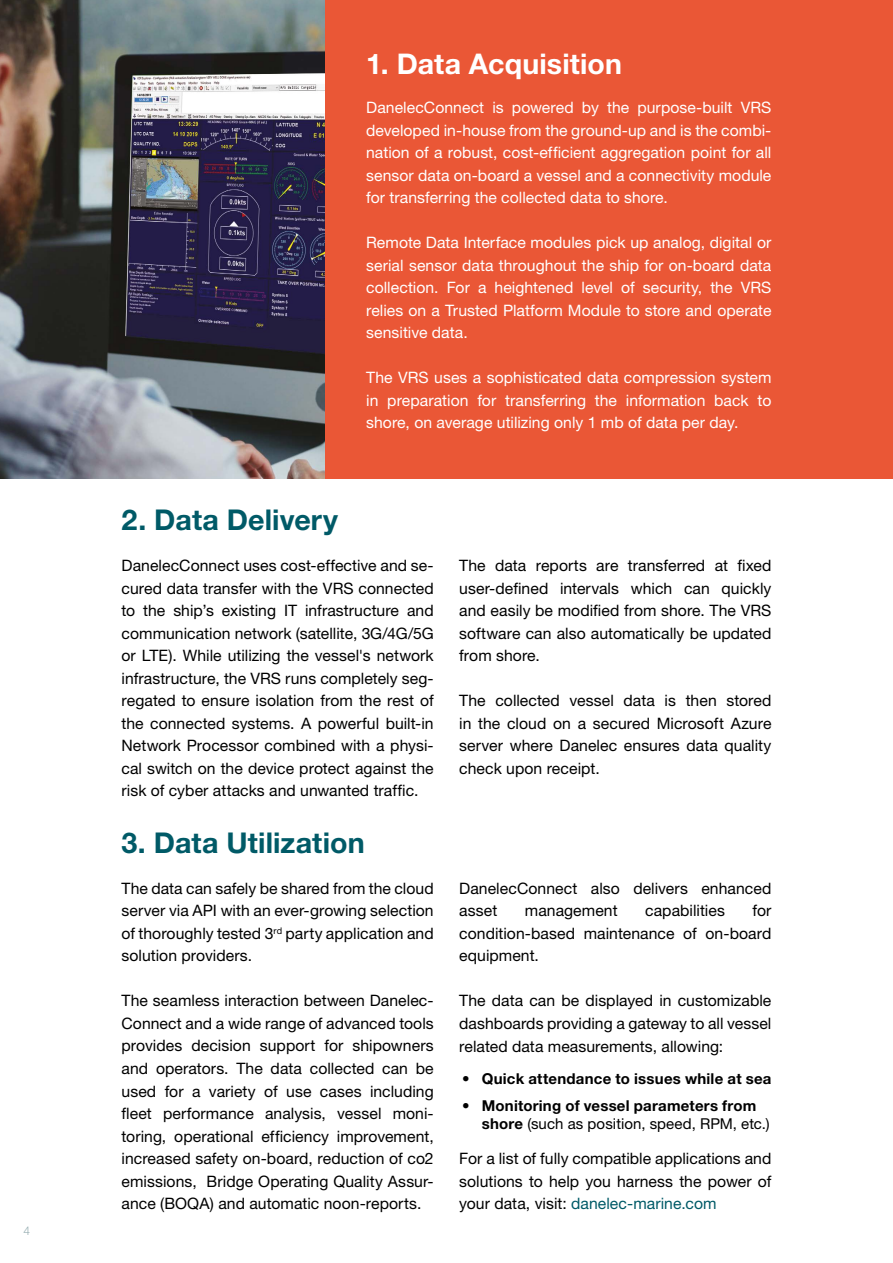
<style>
.page{position:relative;width:893px;height:1263px;background:#fff}
.page>*{position:absolute;margin:0;border:0;box-sizing:border-box;transform-origin:0 0}
.t1{font:700 28.65px "Helvetica Neue LT Pro";letter-spacing:.005em;color:#005a67}
.t2{font:700 28.5px "Helvetica Neue LT Pro";letter-spacing:.005em;color:#fff}
.t3{font:15.75px/22.5px "Helvetica Neue LT Pro";letter-spacing:.005em;color:#000;text-align:justify}
.t4{font:15.75px/22.5px "Helvetica Neue LT Pro";color:#fff;text-align:justify}
.t5{font:700 15px/18px "Helvetica Neue LT Pro";letter-spacing:.015em;color:#000}
.t6{font:300 12px "Helvetica Neue LT Pro";color:#98afb3}
.s1{font-weight:400}
.s2{color:#005a67}
</style>
<div class="page">
<div style="left:231px;top:0;width:662px;height:478px;background:#ea5736"></div>
<img style="left:0;top:0;width:324px;height:478px">
<p class="t6" style="left:24px;top:1224px;width:8px">4</p>
<h2 class="t2" style="left:366px;top:47px;width:257px">1. Data Acquisition</h2>
<p class="t4" style="left:366px;top:96px;width:407px">DanelecConnect is powered by the purpose-built VRS developed in-house from the ground-up and is the combi&shy;nation of a robust, cost-efficient aggregation point for all sensor data on-board a vessel and a connectivity module for transferring the collected data to shore.</p>
<p class="t4" style="left:366px;top:231px;width:407px">Remote Data Interface modules pick up analog, digital or serial sensor data throughout the ship for on-board data collection. For a heightened level of security, the VRS relies on a Trusted Platform Module to store and operate sensitive data.</p>
<p class="t4" style="left:366px;top:366px;width:407px">The VRS uses a sophisticated data compression system in preparation for transferring the information back to shore, on average utilizing only 1 mb of data per day.</p>
<h1 class="t1" style="left:122px;top:502px;width:218px">2. Data Delivery</h1>
<p class="t3" style="left:122px;top:554px;width:314px">DanelecConnect uses cost-effective and se&shy;cured data transfer with the VRS connected to the ship’s existing IT infrastructure and communication network (satellite, 3G/4G/5G or LTE). While utilizing the vessel's network infrastructure, the VRS runs completely seg&shy;regated to ensure isolation from the rest of the connected systems. A powerful built-in Network Processor combined with a physi&shy;cal switch on the device protect against the risk of cyber attacks and unwanted traffic.</p>
<h1 class="t1" style="left:122px;top:825px;width:245px">3. Data Utilization</h1>
<p class="t3" style="left:122px;top:877px;width:314px">The data can safely be shared from the cloud server via API with an ever-growing selection of thoroughly tested 3<sup>rd</sup> party application and solution providers.</p>
<p class="t3" style="left:122px;top:989px;width:314px">The seamless interaction between Danelec-Connect and a wide range of advanced tools provides decision support for shipowners and operators. The data collected can be used for a variety of use cases including fleet performance analysis, vessel moni&shy;toring, operational efficiency improvement, increased safety on-board, reduction of co2 emissions, Bridge Operating Quality Assur&shy;ance (BOQA) and automatic noon-reports.</p>
<p class="t3" style="left:459px;top:554px;width:314px">The data reports are transferred at fixed user-defined intervals which can quickly and easily be modified from shore. The VRS software can also automatically be updated from shore.</p>
<p class="t3" style="left:459px;top:689px;width:314px">The collected vessel data is then stored in the cloud on a secured Microsoft Azure server where Danelec ensures data quality check upon receipt.</p>
<p class="t3" style="left:459px;top:877px;width:314px">DanelecConnect also delivers enhanced asset</p>
<p class="t3" style="left:459px;top:899px;width:314px;text-indent:293px">for condition-based maintenance of on-board equipment.</p>
<p class="t3" style="left:459px;top:989px;width:314px">The data can be displayed in customizable dashboards providing a gateway to all vessel related data measurements, allowing:</p>
<p class="t3" style="left:525px;top:899px;width:94px">management</p>
<p class="t3" style="left:645px;top:899px;width:81px">capabilities</p>
<p class="t5" style="left:462px;top:1069px;width:311px">• Quick attendance to issues while at sea</p>
<p class="t5" style="left:482px;top:1096px;width:289px;text-indent:-20px">• Monitoring of vessel parameters from shore <span class="s1">(such as position, speed, RPM, etc.)</span></p>
<p class="t3" style="left:459px;top:1147px;width:314px">For a list of fully compatible applications and solutions to help you harness the power of your data, visit: <span class="s2">danelec-marine.com</span></p>
</div>
